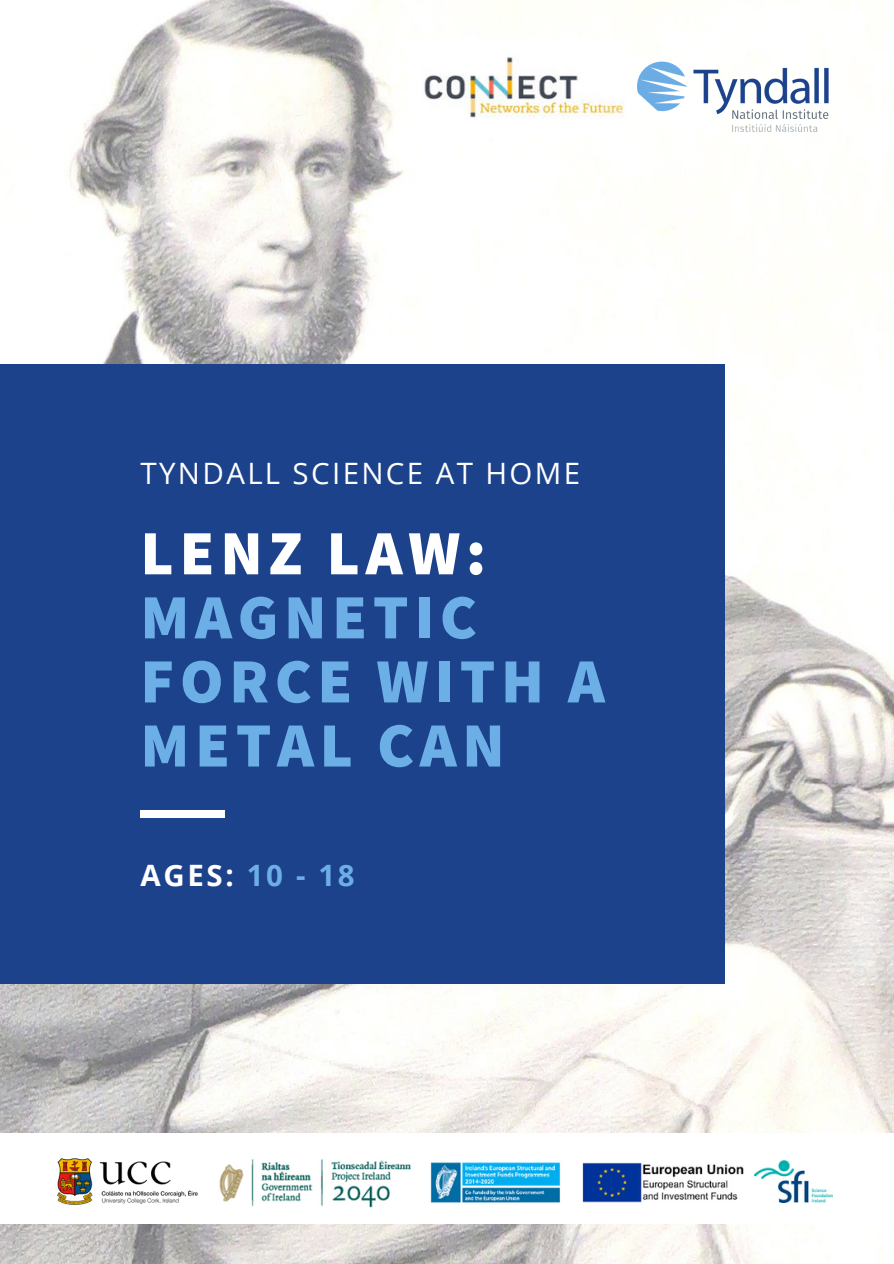
<style>
.page{position:relative;width:894px;height:1264px;background:#fff}
.page>*{position:absolute;margin:0;border:0;box-sizing:border-box;transform-origin:0 0}
.t1{font:800 63px/64.1px "Assistant";letter-spacing:.09em;color:#6caee6}
.t2{font:800 63px "Assistant";letter-spacing:.09em;color:#fff}
.t3{font:29.4px "Open Sans";letter-spacing:.08em;color:#fff}
.t4{font:700 29.4px "Open Sans";letter-spacing:.09em;color:#fff}
.s1{color:#6caee6}
</style>
<div class="page">
<img style="left:0;top:0;width:893px;height:1263px">
<div style="left:0;top:364px;width:724px;height:619px;background:#1c428b"></div>
<div style="left:140px;top:811px;width:85px;height:6px;background:#fff"></div>
<img style="left:631px;top:53px;width:219px;height:85px">
<img style="left:412px;top:39px;width:214px;height:99px">
<div style="left:0;top:1132px;width:893px;height:91px;background:#fff"></div>
<img style="left:219px;top:1159px;width:525px;height:49px">
<img style="left:58px;top:1158px;width:139px;height:46px">
<img style="left:754px;top:1160px;width:78px;height:42px">
<p class="t3" style="left:140px;top:452px;width:441px">TYNDALL SCIENCE AT HOME</p>
<p class="t2" style="left:140px;top:510px;width:347px">LENZ LAW:</p>
<p class="t1" style="left:140px;top:583px;width:466px">MAGNETIC<br>FORCE WITH A<br>METAL CAN</p>
<p class="t4" style="left:140px;top:855px;width:216px">AGES: <span class="s1">10 - 18</span></p>
</div>
